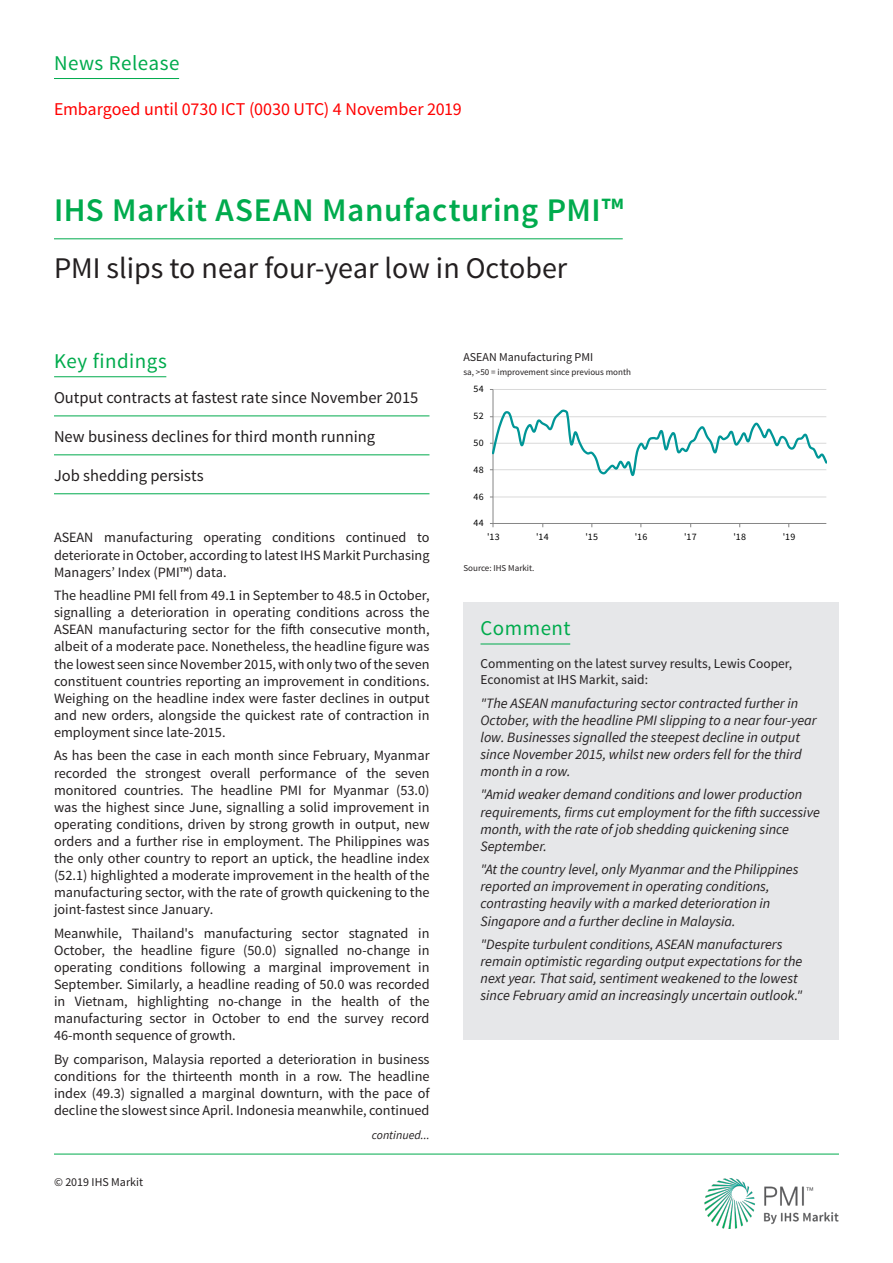
<style>
.page{position:relative;width:893px;height:1263px;background:#fff}
.page>*{position:absolute;margin:0;border:0;box-sizing:border-box;transform-origin:0 0}
.t1{font:600 33px "Source Sans Pro";letter-spacing:.02em;color:#00ab4d}
.t2{font:30px "Source Sans Pro";color:#231f20}
.Section_header{font:21px "Source Sans Pro";letter-spacing:.025em;color:#00ab4d}
.t3{font:18px "Source Sans Pro";letter-spacing:-.005em;color:#f00}
.Key_findings{font:16.5px "Source Sans Pro";color:#231f20}
.Body_copy_2{font:14.25px/17.1px "Source Sans Pro";color:#231f20;text-align:justify}
.Comment{font:italic 14.25px/17.1px "Source Sans Pro";color:#231f20}
.Body_copy_main{font:13.5px/16.2px "Source Sans Pro";color:#231f20}
.Chart_title{font:12px "Source Sans Pro";color:#231f20}
.Chart_title-2{font:italic 12px "Source Sans Pro";color:#231f20}
.t4{font:9.9px "Source Sans Pro";letter-spacing:.04em;color:#000}
.Axis_title{font:9px "Source Sans Pro";color:#231f20}
</style>
<div class="page">
<img style="left:704px;top:1178px;width:135px;height:50px">
<hr style="left:54px;top:1154px;width:785px;height:1px;background:#00ab4d">
<hr style="left:493px;top:497px;width:333px;height:1px;background:#d9d9d9">
<hr style="left:493px;top:389px;width:333px;height:1px;background:#d9d9d9">
<hr style="left:493px;top:389px;width:1px;height:134px;background:#868686">
<hr style="left:493px;top:523px;width:333px;height:1px;background:#868686">
<svg style="left:490px;top:408px;width:337px;height:68px"></svg>
<hr style="left:54px;top:376px;width:112px;height:1px;background:#00ab4d">
<hr style="left:54px;top:78px;width:125px;height:1px;background:#00ab4d">
<hr style="left:54px;top:238px;width:569px;height:1px;background:#00ab4d">
<hr style="left:54px;top:416px;width:375px;height:1px;background:#00ab4d">
<hr style="left:54px;top:455px;width:375px;height:1px;background:#00ab4d">
<hr style="left:54px;top:493px;width:375px;height:1px;background:#00ab4d">
<div style="left:463px;top:602px;width:376px;height:56px;background:#e6e7e9"></div>
<hr style="left:480px;top:644px;width:90px;height:1px;background:#00ab4d">
<div style="left:463px;top:658px;width:376px;height:382px;background:#e6e7e9"></div>
<p class="Section_header" style="left:54px;top:50px;width:127px">News Release</p>
<p class="t3" style="left:54px;top:98px;width:409px">Embargoed until 0730 ICT (0030 UTC) 4 November 2019</p>
<p class="t1" style="left:54px;top:190px;width:571px">IHS Markit ASEAN Manufacturing PMI™</p>
<p class="t2" style="left:54px;top:249px;width:515px">PMI slips to near four-year low in October</p>
<p class="Section_header" style="left:54px;top:348px;width:114px">Key findings</p>
<p class="Key_findings" style="left:54px;top:387px;width:366px">Output contracts at fastest rate since November 2015</p>
<p class="Key_findings" style="left:54px;top:426px;width:323px">New business declines for third month running</p>
<p class="Key_findings" style="left:54px;top:465px;width:151px">Job shedding persists</p>
<p class="Body_copy_2" style="left:54px;top:529px;width:377px">ASEAN manufacturing operating conditions continued to deteriorate in October, according to latest IHS Markit Purchasing Managers’ Index (PMI™) data.</p>
<p class="Body_copy_2" style="left:54px;top:587px;width:377px">The headline PMI fell from 49.1 in September to 48.5 in October, signalling a deterioration in operating conditions across the ASEAN manufacturing sector for the fifth consecutive month, albeit of a moderate pace. Nonetheless, the headline figure was the lowest seen since November 2015, with only two of the seven constituent countries reporting an improvement in conditions.<br>Weighing on the headline index were faster declines in output and new orders, alongside the quickest rate of contraction in employment since late-2015.</p>
<p class="Body_copy_2" style="left:54px;top:747px;width:377px">As has been the case in each month since February, Myanmar recorded the strongest overall performance of the seven monitored countries. The headline PMI for Myanmar (53.0) was the highest since June, signalling a solid improvement in operating conditions, driven by strong growth in output, new orders and a further rise in employment. The Philippines was the only other country to report an uptick, the headline index (52.1) highlighted a moderate improvement in the health of the manufacturing sector, with the rate of growth quickening to the joint-fastest since January.</p>
<p class="Body_copy_2" style="left:54px;top:925px;width:377px">Meanwhile, Thailand's manufacturing sector stagnated in October, the headline figure (50.0) signalled no-change in operating conditions following a marginal improvement in September. Similarly, a headline reading of 50.0 was recorded in Vietnam, highlighting no-change in the health of the manufacturing sector in October to end the survey record 46-month sequence of growth.</p>
<p class="Body_copy_2" style="left:54px;top:1051px;width:377px">By comparison, Malaysia reported a deterioration in business conditions for the thirteenth month in a row. The headline index (49.3) signalled a marginal downturn, with the pace of decline the slowest since April. Indonesia meanwhile, continued</p>
<p class="Chart_title" style="left:54px;top:1175px;width:91px">© 2019 IHS Markit</p>
<p class="Chart_title-2" style="left:372px;top:1128px;width:59px">continued...</p>
<p class="Chart_title" style="left:463px;top:350px;width:131px">ASEAN Manufacturing PMI</p>
<p class="Axis_title" style="left:463px;top:366px;width:169px">sa, &gt;50 = improvement since previous month</p>
<p class="t4" style="left:473px;top:383px;width:12px">54</p>
<p class="t4" style="left:473px;top:410px;width:12px">52</p>
<p class="t4" style="left:473px;top:437px;width:12px">50</p>
<p class="t4" style="left:473px;top:463px;width:12px">48</p>
<p class="t4" style="left:473px;top:490px;width:12px">46</p>
<p class="t4" style="left:473px;top:517px;width:12px">44</p>
<p class="t4" style="left:487px;top:531px;width:14px">'13</p>
<p class="t4" style="left:536px;top:531px;width:14px">'14</p>
<p class="t4" style="left:586px;top:531px;width:14px">'15</p>
<p class="t4" style="left:635px;top:531px;width:14px">'16</p>
<p class="t4" style="left:684px;top:531px;width:14px">'17</p>
<p class="t4" style="left:733px;top:531px;width:14px">'18</p>
<p class="t4" style="left:783px;top:531px;width:14px">'19</p>
<p class="Axis_title" style="left:463px;top:562px;width:73px">Source: IHS Markit.</p>
<p class="Section_header" style="left:480px;top:615px;width:92px">Comment</p>
<p class="Body_copy_main" style="left:480px;top:655px;width:313px">Commenting on the latest survey results, Lewis Cooper,<br>Economist at IHS Markit, said:</p>
<p class="Comment" style="left:480px;top:694px;width:338px">"The ASEAN manufacturing sector contracted further in October, with the headline PMI slipping to a near four-year low. Businesses signalled the steepest decline in output since November 2015, whilst new orders fell for the third month in a row.</p>
<p class="Comment" style="left:480px;top:786px;width:341px">"Amid weaker demand conditions and lower production requirements, firms cut employment for the fifth successive month, with the rate of job shedding quickening since September.</p>
<p class="Comment" style="left:480px;top:861px;width:319px">"At the country level, only Myanmar and the Philippines reported an improvement in operating conditions, contrasting heavily with a marked deterioration in Singapore and a further decline in Malaysia.</p>
<p class="Comment" style="left:480px;top:936px;width:323px">"Despite turbulent conditions, ASEAN manufacturers remain optimistic regarding output expectations for the next year. That said, sentiment weakened to the lowest since February amid an increasingly uncertain outlook."</p>
</div>
